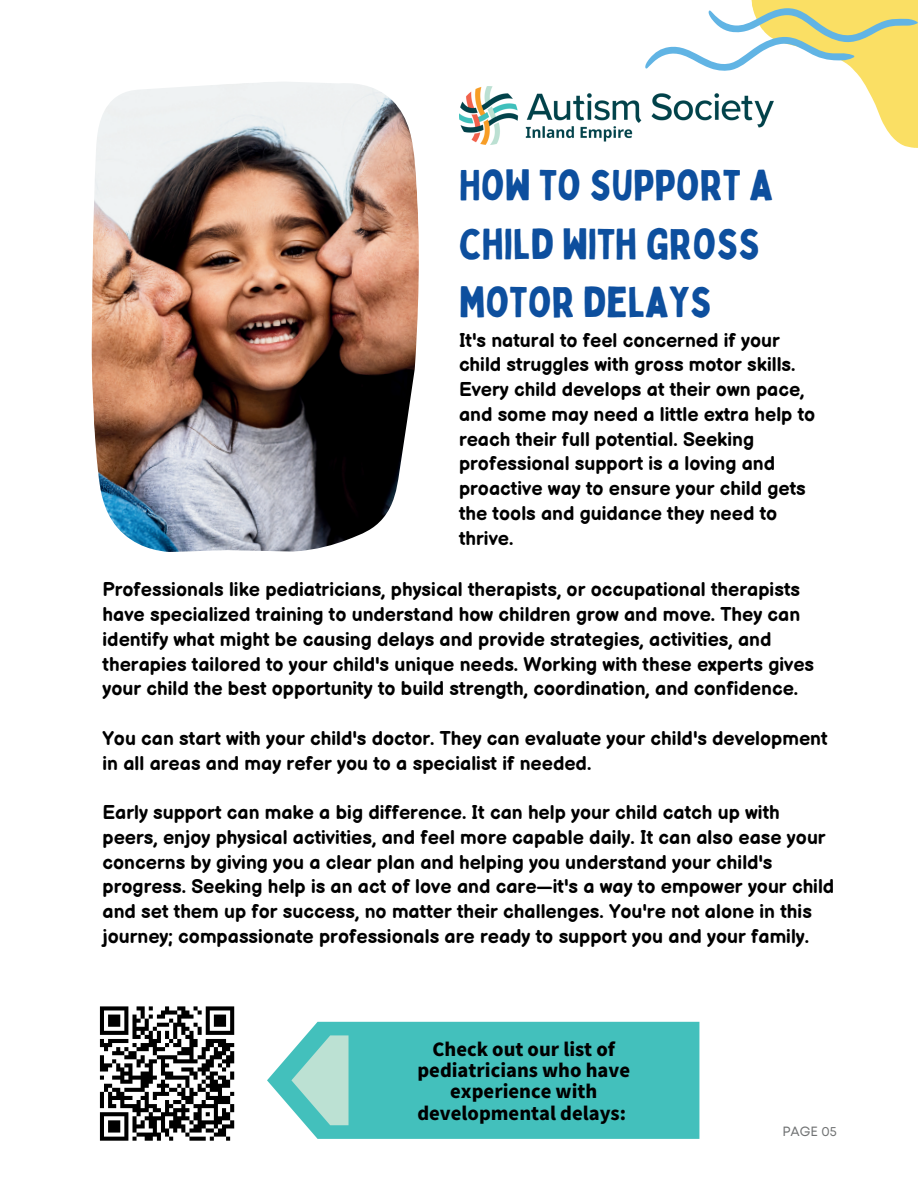
<style>
.page{position:relative;width:918px;height:1188px;background:#fff}
.page>*{position:absolute;margin:0;border:0;box-sizing:border-box;transform-origin:0 0}
.t1{font:42.3px/58.5px "Bobby Jones";color:#0d4f9e}
.t2{font:700 19.5px/24.8px "Balsamiq Sans";color:#000}
.t3{font:900 18px/21.5px "Noto Sans JP";color:#000;text-align:center}
.t4{font:13.35px "Mont";color:#707273}
</style>
<div class="page">
<img style="left:91px;top:82px;width:328px;height:470px">
<svg style="left:645px;top:0;width:273px;height:148px"></svg>
<div style="left:267px;top:1022px;width:432px;height:117px;background:#43c0bc"></div>
<svg style="left:291px;top:1035px;width:58px;height:90px"></svg>
<img style="left:459px;top:86px;width:315px;height:59px">
<svg style="left:99px;top:1006px;width:136px;height:135px"></svg>
<h1 class="t1" style="left:459px;top:157px;width:315px">HOW TO SUPPORT A<br>CHILD WITH GROSS<br>MOTOR DELAYS</h1>
<p class="t2" style="left:459px;top:326px;width:358px">2 child struggles with gross motor skills.<br>Every child develops at their own pace, and some may need a little extra help to reach their full potential. Seeking professional support is a loving and proactive way to ensure your child gets the tools and guidance they need to thrive.</p>
<p class="t2" style="left:103px;top:575px;width:713px">Professionals like pediatricians, physical therapists, or occupational therapists have specialized training to understand how children grow and move. They can identify what might be causing delays and provide strategies, activities, and therapies tailored to your child's unique needs. Working with these experts gives your child the best opportunity to build strength, coordination, and confidence.</p>
<p class="t2" style="left:103px;top:724px;width:727px">You can start with your child's doctor. They can evaluate your child's development in all areas and may refer you to a specialist if needed.</p>
<p class="t2" style="left:103px;top:798px;width:733px">Early support can make a big difference. It can help your child catch up with peers, enjoy physical activities, and feel more capable daily. It can also ease your concerns by giving you a clear plan and helping you understand your child's progress. Seeking help is an act of love and care—it's a way to empower your child and set them up for success, no matter their challenges. You're not alone in this journey; compassionate professionals are ready to support you and your family.</p>
<p class="t3" style="left:417px;top:1039px;width:214px">Check out our list of pediatricians who have experience with developmental delays:</p>
<p class="t4" style="left:782px;top:1123px;width:56px">PAGE 05</p>
</div>
